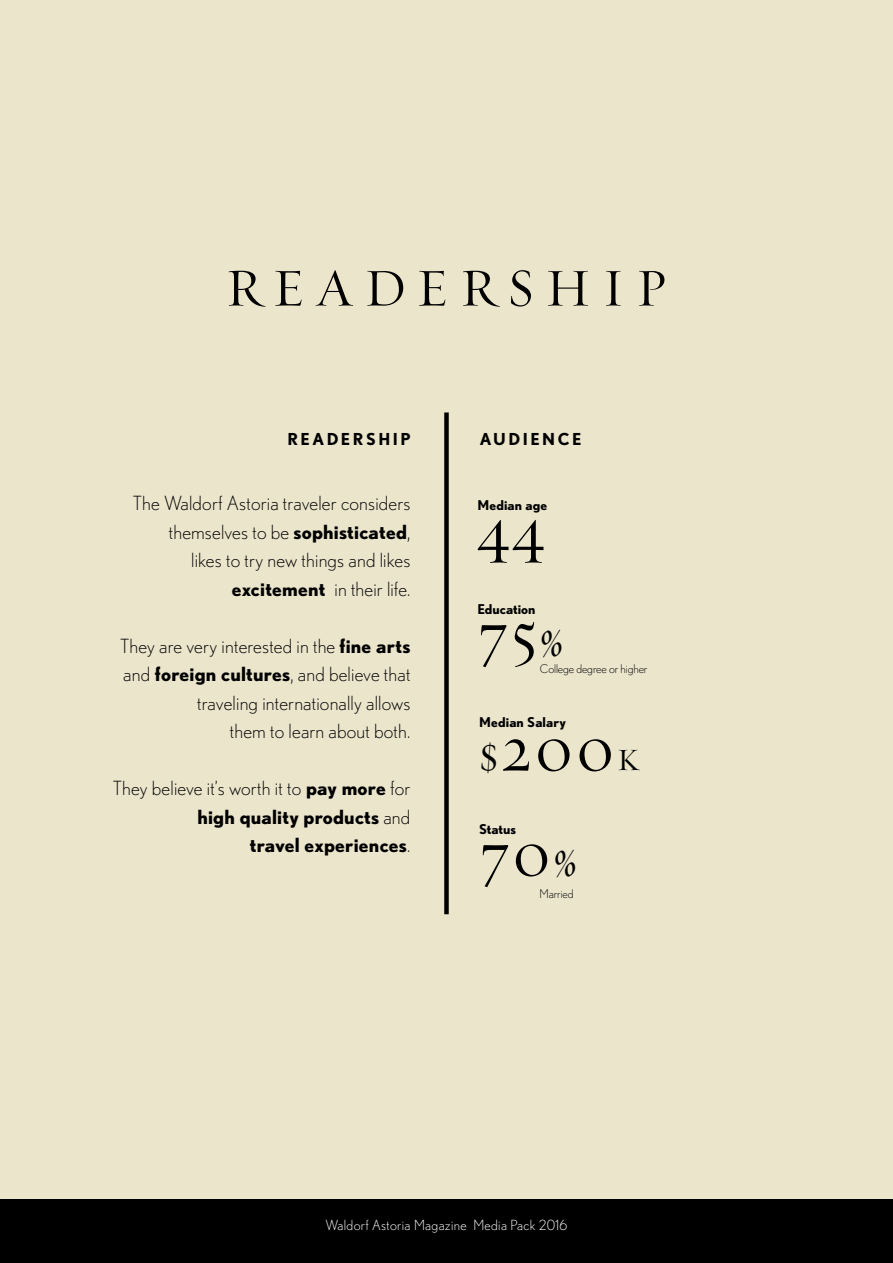
<style>
.page{position:relative;width:893px;height:1263px;background:#ebe5cc}
.page>*{position:absolute;margin:0;border:0;box-sizing:border-box;transform-origin:0 0}
.t1{font:66px "Requiem Display HTF Roman";letter-spacing:.04em;color:#000}
.t2{font:54px "Requiem Display HTF Roman";letter-spacing:.2em;color:#000}
.t3{font:300 19.5px/28.5px "Nobel";letter-spacing:.01em;color:#000;text-align:right}
.t4{font:700 19.5px/28.5px "Nobel";letter-spacing:.01em;color:#000;text-align:right}
.t5{font:700 16.5px "Nobel";letter-spacing:.15em;color:#000}
.t6{font:300 13.95px "Nobel";letter-spacing:.025em;color:#fff}
.t7{font:700 13.5px "Nobel";letter-spacing:.01em;color:#000}
.t8{font:300 12px "Nobel";letter-spacing:-.01em;color:#000}
.s1{font-weight:700}
.s2{font-weight:300}
.s3{font-size:45px}
.s4{font-size:31.5px}
</style>
<div class="page">
<div style="left:0;top:1199px;width:893px;height:64px;background:#000"></div>
<div style="left:444px;top:412px;width:5px;height:502px;background:#000"></div>
<h2 class="t2" style="left:225px;top:256px;width:444px">READERSHIP</h2>
<p class="t5" style="left:287px;top:429px;width:124px">READERSHIP</p>
<p class="t3" style="left:133px;top:489px;width:279px">The Waldorf Astoria traveler considers themselves to be <span class="s1">sophisticated</span>,<br>likes to try new things and likes <span class="s1">excitement</span> in their life.</p>
<p class="t3" style="left:120px;top:631px;width:292px">They are very interested in the <span class="s1">fine arts </span>and <span class="s1">foreign cultures</span>, and believe that traveling internationally allows<br>them to learn about both.</p>
<p class="t4" style="left:113px;top:774px;width:299px"><span class="s2">They believe it’s worth it to</span> pay more <span class="s2">for </span>high quality products <span class="s2">and<br></span>travel experiences<span class="s2">.</span></p>
<p class="t5" style="left:480px;top:429px;width:103px">AUDIENCE</p>
<p class="t7" style="left:477px;top:497px;width:71px">Median age</p>
<h1 class="t1" style="left:477px;top:492px;width:69px">44</h1>
<p class="t7" style="left:477px;top:601px;width:60px">Education</p>
<h1 class="t1" style="left:477px;top:595px;width:88px">75<span class="s3">%</span></h1>
<p class="t8" style="left:540px;top:662px;width:109px">College degree or higher</p>
<p class="t7" style="left:479px;top:714px;width:88px">Median Salary</p>
<h1 class="t1" style="left:479px;top:710px;width:161px"><span class="s3">$</span>200<span class="s4">k</span></h1>
<p class="t7" style="left:479px;top:821px;width:39px">Status</p>
<h1 class="t1" style="left:479px;top:815px;width:100px">70<span class="s3">%</span></h1>
<p class="t8" style="left:539px;top:887px;width:36px">Married</p>
<p class="t6" style="left:326px;top:1217px;width:243px">Waldorf Astoria Magazine Media Pack 2016</p>
</div>
